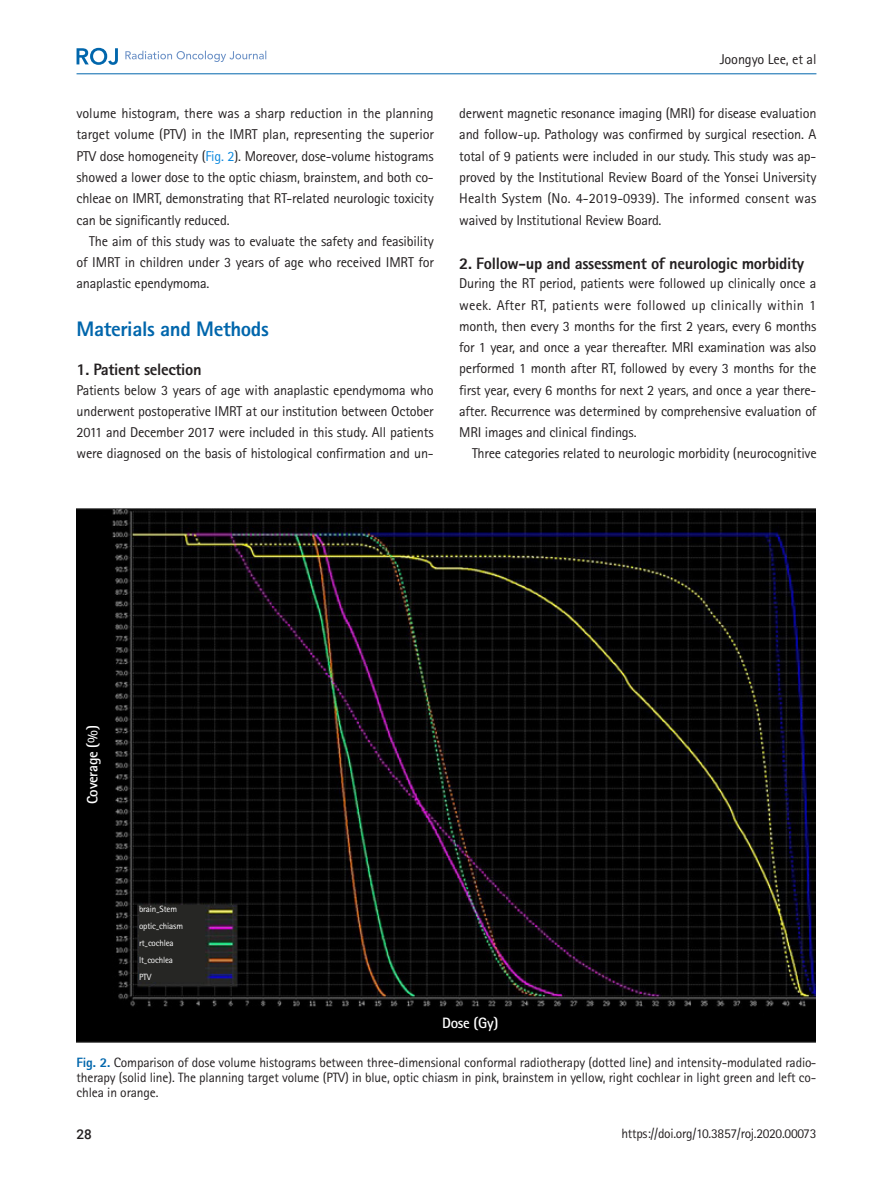
<style>
.page{position:relative;width:893px;height:1191px;background:#fff}
.page>*{position:absolute;margin:0;border:0;box-sizing:border-box;transform-origin:0 0}
.body-title{font:800 21px "Rotis Sans Serif Std";letter-spacing:-.02em;color:#0166ac}
.body-sub-title{font:800 16.5px "Rotis Sans Serif Std";letter-spacing:-.02em;color:#231f20}
.abstract{font:700 15px "Rotis Sans Serif Std";letter-spacing:-.02em;color:#fff}
.body{font:14.25px/21.3px "Rotis Sans Serif Std";letter-spacing:-.015em;color:#231f20;text-align:justify}
.fig-caption{font:13.5px/15px "Rotis Sans Serif Std";letter-spacing:-.01em;color:#231f20;text-align:justify}
.t1{font:500 13.5px "Roboto";color:#231f20}
.abstract-2{font:9px "Rotis Sans Serif Std";letter-spacing:-.02em;color:#fff}
.s1{color:#0b88de}
.s2{font-weight:800;color:#0166ac}
</style>
<div class="page">
<img style="left:77px;top:508px;width:738px;height:534px">
<div style="left:139px;top:905px;width:65px;height:76px;background:#262624"></div>
<hr style="left:77px;top:73px;width:739px;height:1px;background:#0166ac">
<svg style="left:77px;top:48px;width:41px;height:17px"></svg>
<svg style="left:125px;top:51px;width:141px;height:11px"></svg>
<p class="body" style="left:77px;top:103px;width:359px">volume histogram, there was a sharp reduction in the planning target volume (PTV) in the IMRT plan, representing the superior PTV dose homogeneity (<span class="s1">Fig. 2</span>). Moreover, dose-volume histograms showed a lower dose to the optic chiasm, brainstem, and both co&shy;chleae on IMRT, demonstrating that RT-related neurologic toxicity can be significantly reduced.</p>
<p class="body" style="left:77px;top:230px;width:359px;text-indent:13px">The aim of this study was to evaluate the safety and feasibility of IMRT in children under 3 years of age who received IMRT for anaplastic ependymoma.</p>
<p class="body-title" style="left:77px;top:316px;width:194px">Materials and Methods</p>
<p class="body-sub-title" style="left:77px;top:359px;width:127px">1. Patient selection</p>
<p class="body" style="left:77px;top:379px;width:359px">Patients below 3 years of age with anaplastic ependymoma who underwent postoperative IMRT at our institution between October 2011 and December 2017 were included in this study. All patients were diagnosed on the basis of histological confirmation and un-</p>
<p class="body" style="left:720px;top:48px;width:98px">Joongyo Lee, et al</p>
<p class="body" style="left:459px;top:103px;width:359px">derwent magnetic resonance imaging (MRI) for disease evaluation and follow-up. Pathology was confirmed by surgical resection. A total of 9 patients were included in our study. This study was ap&shy;proved by the Institutional Review Board of the Yonsei University Health System (No. 4-2019-0939). The informed consent was waived by Institutional Review Board.</p>
<p class="body-sub-title" style="left:459px;top:253px;width:346px">2. Follow-up and assessment of neurologic morbidity</p>
<p class="body" style="left:459px;top:273px;width:359px">During the RT period, patients were followed up clinically once a week. After RT, patients were followed up clinically within 1 month, then every 3 months for the first 2 years, every 6 months for 1 year, and once a year thereafter. MRI examination was also performed 1 month after RT, followed by every 3 months for the first year, every 6 months for next 2 years, and once a year there&shy;after. Recurrence was determined by comprehensive evaluation of MRI images and clinical findings.</p>
<p class="body" style="left:472px;top:443px;width:346px">Three categories related to neurologic morbidity (neurocognitive</p>
<p class="abstract" style="left:83px;top:804px;width:80px;rotate:-90deg">Coverage (%)</p>
<p class="abstract-2" style="left:139px;top:904px;width:40px">brain-Stem</p>
<p class="abstract-2" style="left:139px;top:921px;width:46px">optic-chiasm</p>
<p class="abstract-2" style="left:139px;top:938px;width:36px">rt-cochlea</p>
<p class="abstract-2" style="left:139px;top:955px;width:36px">lt-cochlea</p>
<p class="abstract-2" style="left:139px;top:971px;width:14px">PTV</p>
<p class="abstract" style="left:442px;top:1013px;width:58px">Dose (Gy)</p>
<p class="fig-caption" style="left:77px;top:1055px;width:741px"><span class="s2">Fig. 2.</span> Comparison of dose volume histograms between three-dimensional conformal radiotherapy (dotted line) and intensity-modulated radio&shy;therapy (solid line). The planning target volume (PTV) in blue, optic chiasm in pink, brainstem in yellow, right cochlear in light green and left co&shy;chlea in orange.</p>
<p class="t1" style="left:77px;top:1124px;width:17px">28</p>
<p class="fig-caption" style="left:621px;top:1126px;width:196px">https://doi.org/10.3857/roj.2020.00073</p>
</div>
